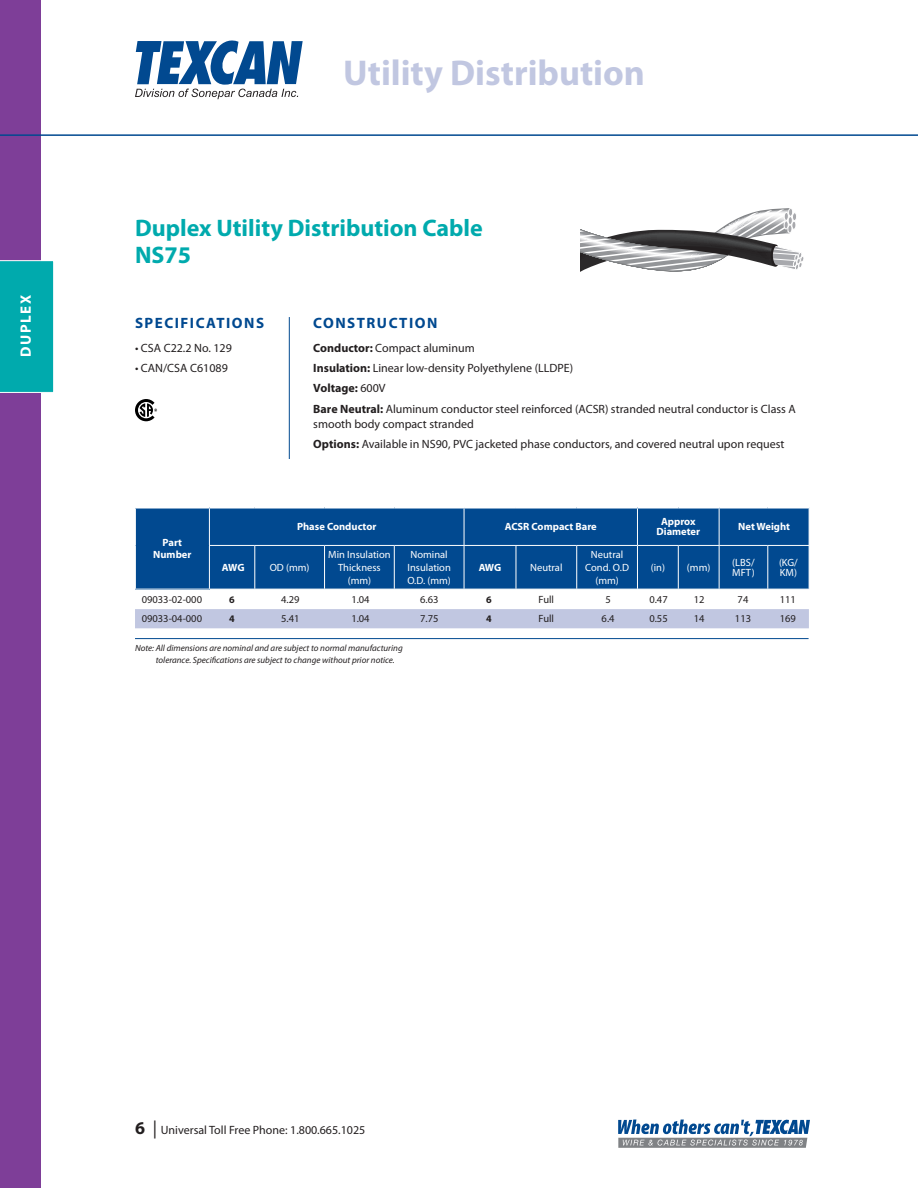
<style>
.page{position:relative;width:918px;height:1188px;background:#fff}
.page>*{position:absolute;margin:0;border:0;box-sizing:border-box;transform-origin:0 0}
.t1{font:700 36px "Myriad Pro";color:#c1c7e1}
.t2{font:700 24px "Myriad Pro";color:#00aaad}
.t3{font:700 15px "Myriad Pro";letter-spacing:.1em;color:#014990}
.t4{font:700 15px "Myriad Pro";letter-spacing:.1em;color:#fff}
.t5{font:12px/15px "Myriad Pro";color:#231f20}
.t6{font:700 12px "Myriad Pro";color:#231f20}
.t7{font:10.5px/12.8px "Myriad Pro";color:#fff;text-align:center}
.table_cell{font:10.5px "Myriad Pro";color:#231f20}
.t8{font:700 10.5px/12.8px "Myriad Pro";color:#fff;text-align:center}
.table_cell-2{font:700 10.05px "Myriad Pro";color:#231f20}
.t9{font:italic 9px/12px "Myriad Pro";color:#231f20}
.s1{font-weight:700}
.s2{font-weight:400}
.s3{font-weight:700;font-size:18px}
.s4{font-size:18px}
</style>
<div class="page">
<div style="left:0;top:0;width:40px;height:1188px;background:#7e3e98"></div>
<svg style="left:135px;top:40px;width:168px;height:59px"></svg>
<hr style="left:0;top:134px;width:918px;height:2px;background:#014990">
<svg style="left:618px;top:1120px;width:192px;height:28px"></svg>
<div style="left:0;top:260px;width:54px;height:133px;background:#00aaad"></div>
<div style="left:788px;top:208px;width:5px;height:9px;border:1px solid #fff;border-radius:50%"></div>
<svg style="left:580px;top:209px;width:224px;height:63px"></svg>
<hr style="left:289px;top:317px;width:1px;height:142px;background:#014990">
<div style="left:135px;top:609px;width:674px;height:19px;background:#c1c7e1"></div>
<hr style="left:135px;top:638px;width:674px;height:1px;background:#014990">
<svg style="left:135px;top:399px;width:22px;height:22px"></svg>
<div style="left:135px;top:507px;width:74px;height:82px;background:#014990"></div>
<div style="left:210px;top:509px;width:599px;height:80px;background:#014990"></div>
<hr style="left:135px;top:509px;width:1px;height:36px;background:#fff">
<hr style="left:135px;top:545px;width:1px;height:44px;background:#fff">
<hr style="left:135px;top:506px;width:74px;height:3px;background:#fff">
<hr style="left:464px;top:509px;width:1px;height:36px;background:#fff">
<hr style="left:637px;top:509px;width:1px;height:36px;background:#fff">
<hr style="left:719px;top:509px;width:1px;height:36px;background:#fff">
<hr style="left:209px;top:545px;width:46px;height:1px;background:#fff">
<hr style="left:254px;top:546px;width:1px;height:43px;background:#fff">
<hr style="left:255px;top:545px;width:70px;height:1px;background:#fff">
<hr style="left:325px;top:545px;width:69px;height:1px;background:#fff">
<hr style="left:324px;top:546px;width:1px;height:43px;background:#fff">
<hr style="left:394px;top:546px;width:1px;height:43px;background:#fff">
<hr style="left:394px;top:545px;width:70px;height:1px;background:#fff">
<hr style="left:464px;top:546px;width:1px;height:43px;background:#fff">
<hr style="left:516px;top:546px;width:1px;height:43px;background:#fff">
<hr style="left:464px;top:545px;width:52px;height:1px;background:#fff">
<hr style="left:516px;top:545px;width:61px;height:1px;background:#fff">
<hr style="left:576px;top:546px;width:1px;height:43px;background:#fff">
<hr style="left:637px;top:546px;width:1px;height:43px;background:#fff">
<hr style="left:678px;top:546px;width:1px;height:43px;background:#fff">
<hr style="left:719px;top:546px;width:1px;height:43px;background:#fff">
<hr style="left:767px;top:546px;width:1px;height:43px;background:#fff">
<hr style="left:577px;top:545px;width:60px;height:1px;background:#fff">
<hr style="left:637px;top:545px;width:41px;height:1px;background:#fff">
<hr style="left:678px;top:545px;width:41px;height:1px;background:#fff">
<hr style="left:719px;top:545px;width:49px;height:1px;background:#fff">
<hr style="left:768px;top:545px;width:41px;height:1px;background:#fff">
<p class="t4" style="left:16px;top:357px;width:63px;rotate:-90deg">DUPLEX</p>
<p class="t1" style="left:343px;top:50px;width:303px">Utility Distribution</p>
<p class="t2" style="left:135px;top:212px;width:349px">Duplex Utility Distribution Cable</p>
<p class="t2" style="left:135px;top:239px;width:58px">NS75</p>
<p class="t3" style="left:135px;top:313px;width:131px">SPECIFICATIONS</p>
<p class="t3" style="left:313px;top:313px;width:126px">CONSTRUCTION</p>
<p class="t5" style="left:135px;top:340px;width:98px">• CSA C22.2 No. 129</p>
<p class="t5" style="left:135px;top:360px;width:94px">• CAN/CSA C61089</p>
<p class="t5" style="left:313px;top:340px;width:163px"><span class="s1">Conductor:</span> Compact aluminum</p>
<p class="t5" style="left:313px;top:360px;width:261px"><span class="s1">Insulation:</span> Linear low-density Polyethylene (LLDPE)</p>
<p class="t6" style="left:313px;top:381px;width:74px">Voltage: <span class="s2">600V</span></p>
<p class="t5" style="left:313px;top:401px;width:484px"><span class="s1">Bare Neutral:</span> Aluminum conductor steel reinforced (ACSR) stranded neutral conductor is Class A smooth body compact stranded</p>
<p class="t5" style="left:313px;top:437px;width:473px"><span class="s1">Options:</span> Available in NS90, PVC jacketed phase conductors, and covered neutral upon request</p>
<p class="t8" style="left:297px;top:520px;width:81px">Phase Conductor</p>
<p class="t8" style="left:505px;top:520px;width:94px">ACSR Compact Bare</p>
<p class="t8" style="left:656px;top:516px;width:45px;line-height:10.5px">Approx<br>Diameter</p>
<p class="t8" style="left:738px;top:520px;width:53px">Net Weight</p>
<p class="t8" style="left:153px;top:535px;width:40px">Part<br>Number</p>
<p class="t8" style="left:222px;top:561px;width:24px">AWG</p>
<p class="t7" style="left:270px;top:561px;width:41px">OD (mm)</p>
<p class="t7" style="left:328px;top:548px;width:64px">Min Insulation<br>Thickness (mm)</p>
<p class="t7" style="left:407px;top:548px;width:45px">Nominal<br>Insulation<br>O.D. (mm)</p>
<p class="t8" style="left:479px;top:561px;width:24px">AWG</p>
<p class="t7" style="left:530px;top:561px;width:34px">Neutral</p>
<p class="t7" style="left:585px;top:548px;width:45px">Neutral<br>Cond. O.D (mm)</p>
<p class="t7" style="left:651px;top:561px;width:16px">(in)</p>
<p class="t7" style="left:687px;top:561px;width:25px">(mm)</p>
<p class="t7" style="left:732px;top:557px;width:24px;line-height:10.5px;text-align:left">(LBS/<br>MFT)</p>
<p class="t7" style="left:779px;top:557px;width:20px;line-height:10.5px;text-align:left">(KG/<br>KM)</p>
<p class="table_cell" style="left:142px;top:593px;width:62px">09033-02-000</p>
<p class="table_cell-2" style="left:229px;top:593px;width:7px">6</p>
<p class="table_cell" style="left:281px;top:593px;width:20px">4.29</p>
<p class="table_cell" style="left:351px;top:593px;width:20px">1.04</p>
<p class="table_cell" style="left:420px;top:593px;width:20px">6.63</p>
<p class="table_cell-2" style="left:486px;top:593px;width:7px">6</p>
<p class="table_cell" style="left:539px;top:593px;width:17px">Full</p>
<p class="table_cell" style="left:605px;top:593px;width:7px">5</p>
<p class="table_cell" style="left:649px;top:593px;width:20px">0.47</p>
<p class="table_cell" style="left:694px;top:593px;width:12px">12</p>
<p class="table_cell" style="left:738px;top:593px;width:12px">74</p>
<p class="table_cell" style="left:780px;top:593px;width:18px">111</p>
<p class="table_cell" style="left:142px;top:612px;width:62px">09033-04-000</p>
<p class="table_cell-2" style="left:229px;top:612px;width:7px">4</p>
<p class="table_cell" style="left:281px;top:612px;width:20px">5.41</p>
<p class="table_cell" style="left:351px;top:612px;width:20px">1.04</p>
<p class="table_cell" style="left:420px;top:612px;width:20px">7.75</p>
<p class="table_cell-2" style="left:486px;top:612px;width:7px">4</p>
<p class="table_cell" style="left:539px;top:612px;width:17px">Full</p>
<p class="table_cell" style="left:602px;top:612px;width:14px">6.4</p>
<p class="table_cell" style="left:649px;top:612px;width:20px">0.55</p>
<p class="table_cell" style="left:694px;top:612px;width:12px">14</p>
<p class="table_cell" style="left:735px;top:612px;width:18px">113</p>
<p class="table_cell" style="left:780px;top:612px;width:18px">169</p>
<p class="t9" style="left:156px;top:642px;width:248px;text-indent:-21px">Note: All dimensions are nominal and are subject to normal manufacturing tolerance. Specifications are subject to change without prior notice.</p>
<p class="t5" style="left:135px;top:1122px;width:232px"><span class="s3">6</span> <span class="s4">|</span> Universal Toll Free Phone: 1.800.665.1025</p>
</div>
